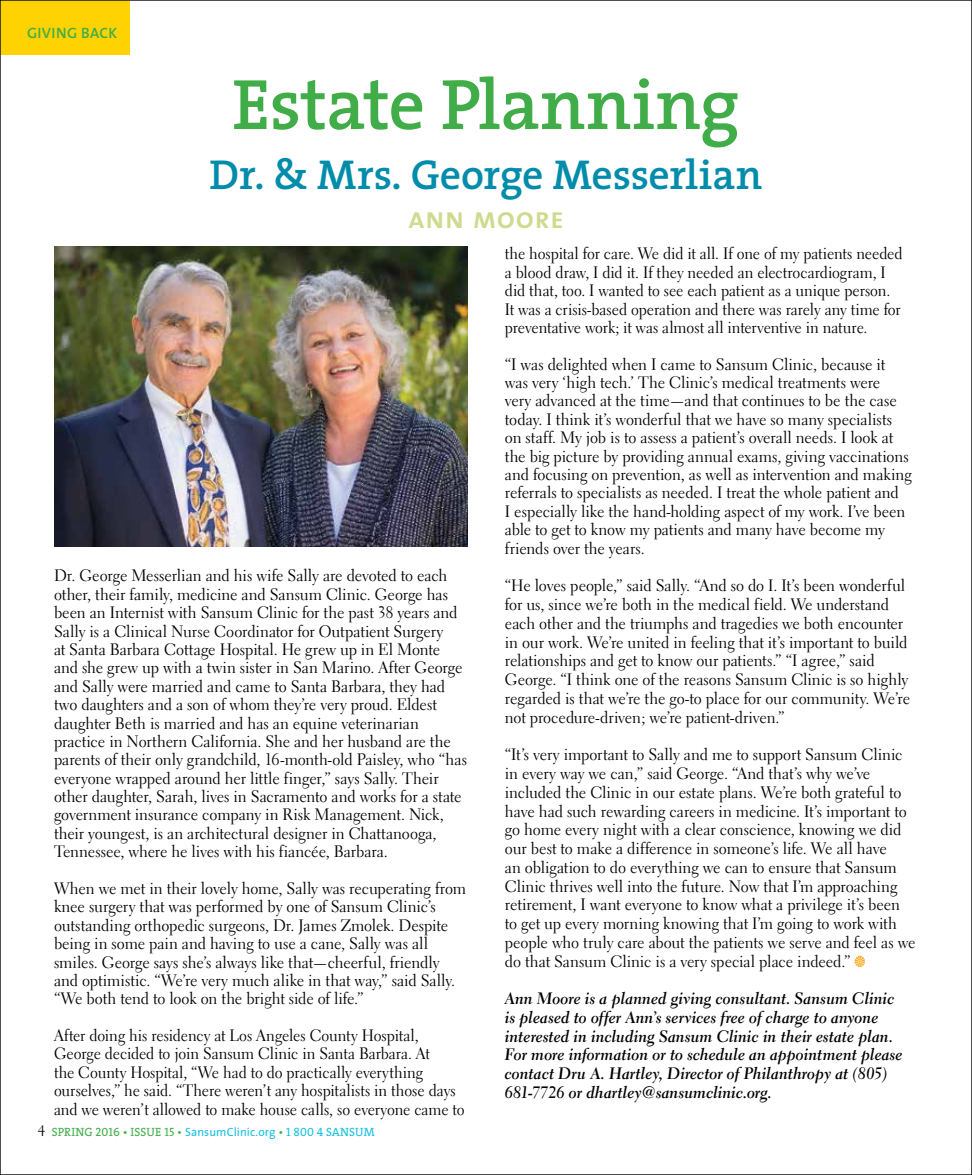
<style>
.page{position:relative;width:972px;height:1175px;background:#fff}
.page>*{position:absolute;margin:0;border:0;box-sizing:border-box;transform-origin:0 0}
.t1{font:600 72px "The Serif";letter-spacing:-.01em;color:#41ad49}
.t2{font:600 42px "The Serif";letter-spacing:-.005em;color:#008caa}
.t3{font:30px "The Sans Semi Bold Caps";letter-spacing:.005em;color:#d0da8f}
.t4{font:16.5px/18.5px "Electra LH";letter-spacing:-.005em;color:#000}
.t5{font:16.5px/18.5px "Electra LH";letter-spacing:-.005em;color:#000;scale:.95 1}
.t6{font:16.5px/18.8px "Electra LH Bold Cursive";letter-spacing:-.005em;color:#000}
.t7{font:15px "The Sans Semi Bold Caps";letter-spacing:.02em;color:#41ad49}
.t8{font:12px "The Serif Caps";letter-spacing:.01em;color:#41ad49}
.s1{font-family:"Electra LH";font-size:15px;color:#000}
.s2{font-family:"The Sans";color:#15c1e1}
.s3{color:#15c1e1}
</style>
<div class="page">
<div style="left:0;top:0;width:130px;height:54px;background:#fed301"></div>
<img style="left:54px;top:247px;width:413px;height:300px">
<p class="t7" style="left:27px;top:20px;width:92px">GIVING BACK</p>
<h1 class="t1" style="left:232px;top:45px;width:509px">Estate Planning</h1>
<h2 class="t2" style="left:210px;top:140px;width:554px">Dr. &amp; Mrs. George Messerlian</h2>
<h3 class="t3" style="left:408px;top:193px;width:157px">ann moore</h3>
<p class="t4" style="left:54px;top:566px;width:415px">Dr. George Messerlian and his wife Sally are devoted to each other, their family, medicine and Sansum Clinic. George has been an Internist with Sansum Clinic for the past 38 years and Sally is a Clinical Nurse Coordinator for Outpatient Surgery<br>at Santa Barbara Cottage Hospital. He grew up in El Monte and she grew up with a twin sister in San Marino. After George and Sally were married and came to Santa Barbara, they had two daughters and a son of whom they’re very proud. Eldest daughter Beth is married and has an equine veterinarian practice in Northern California. She and her husband are the parents of their only grandchild, 16-month-old Paisley, who “has everyone wrapped around her little finger,” says Sally. Their other daughter, Sarah, lives in Sacramento and works for a state government insurance company in Risk Management. Nick, their youngest, is an architectural designer in Chattanooga, Tennessee, where he lives with his fiancée, Barbara.</p>
<p class="t4" style="left:54px;top:879px;width:414px">When we met in their lovely home, Sally was recuperating from knee surgery that was performed by one of Sansum Clinic’s outstanding orthopedic surgeons, Dr. James Zmolek. Despite being in some pain and having to use a cane, Sally was all smiles. George says she’s always like that—cheerful, friendly and optimistic. “We’re very much alike in that way,” said Sally. “We both tend to look on the bright side of life.”</p>
<p class="t5" style="left:54px;top:1026px;width:434px">After doing his residency at Los Angeles County Hospital, George decided to join Sansum Clinic in Santa Barbara. At<br>the County Hospital, “We had to do practically everything ourselves,” he said. “There weren’t any hospitalists in those days and we weren’t allowed to make house calls, so everyone came to</p>
<p class="t8" style="left:38px;top:1122px;width:338px"><span class="s1">4</span> SPRING 2016 • ISSUE 15 • <span class="s2">SansumClinic.org</span> • <span class="s3">1 800 4 SANSUM</span></p>
<p class="t5" style="left:505px;top:245px;width:420px">the hospital for care. We did it all. If one of my patients needed a blood draw, I did it. If they needed an electrocardiogram, I did that, too. I wanted to see each patient as a unique person.<br>It was a crisis-based operation and there was rarely any time for preventative work; it was almost all interventive in nature.</p>
<p class="t4" style="left:505px;top:355px;width:409px">“I was delighted when I came to Sansum Clinic, because it was very ‘high tech.’ The Clinic’s medical treatments were<br>very advanced at the time—and that continues to be the case today. I think it’s wonderful that we have so many specialists on staff. My job is to assess a patient’s overall needs. I look at the big picture by providing annual exams, giving vaccinations and focusing on prevention, as well as intervention and making referrals to specialists as needed. I treat the whole patient and<br>I especially like the hand-holding aspect of my work. I’ve been able to get to know my patients and many have become my friends over the years.</p>
<p class="t4" style="left:505px;top:576px;width:407px">“He loves people,” said Sally. “And so do I. It’s been wonderful for us, since we’re both in the medical field. We understand each other and the triumphs and tragedies we both encounter in our work. We’re united in feeling that it’s important to build relationships and get to know our patients.” “I agree,” said George. “I think one of the reasons Sansum Clinic is so highly regarded is that we’re the go-to place for our community. We’re not procedure-driven; we’re patient-driven.”</p>
<p class="t4" style="left:505px;top:745px;width:412px">“It’s very important to Sally and me to support Sansum Clinic in every way we can,” said George. “And that’s why we’ve included the Clinic in our estate plans. We’re both grateful to have had such rewarding careers in medicine. It’s important to go home every night with a clear conscience, knowing we did our best to make a difference in someone’s life. We all have<br>an obligation to do everything we can to ensure that Sansum Clinic thrives well into the future. Now that I’m approaching retirement, I want everyone to know what a privilege it’s been to get up every morning knowing that I’m going to work with people who truly care about the patients we serve and feel as we do that Sansum Clinic is a very special place indeed.”</p>
<p class="t6" style="left:505px;top:989px;width:399px">Ann Moore is a planned giving consultant. Sansum Clinic is pleased to offer Ann’s services free of charge to anyone interested in including Sansum Clinic in their estate plan.<br>For more information or to schedule an appointment please contact Dru A. Hartley, Director of Philanthropy at (805)<br>681-7726 or dhartley@sansumclinic.org.</p>
</div>
